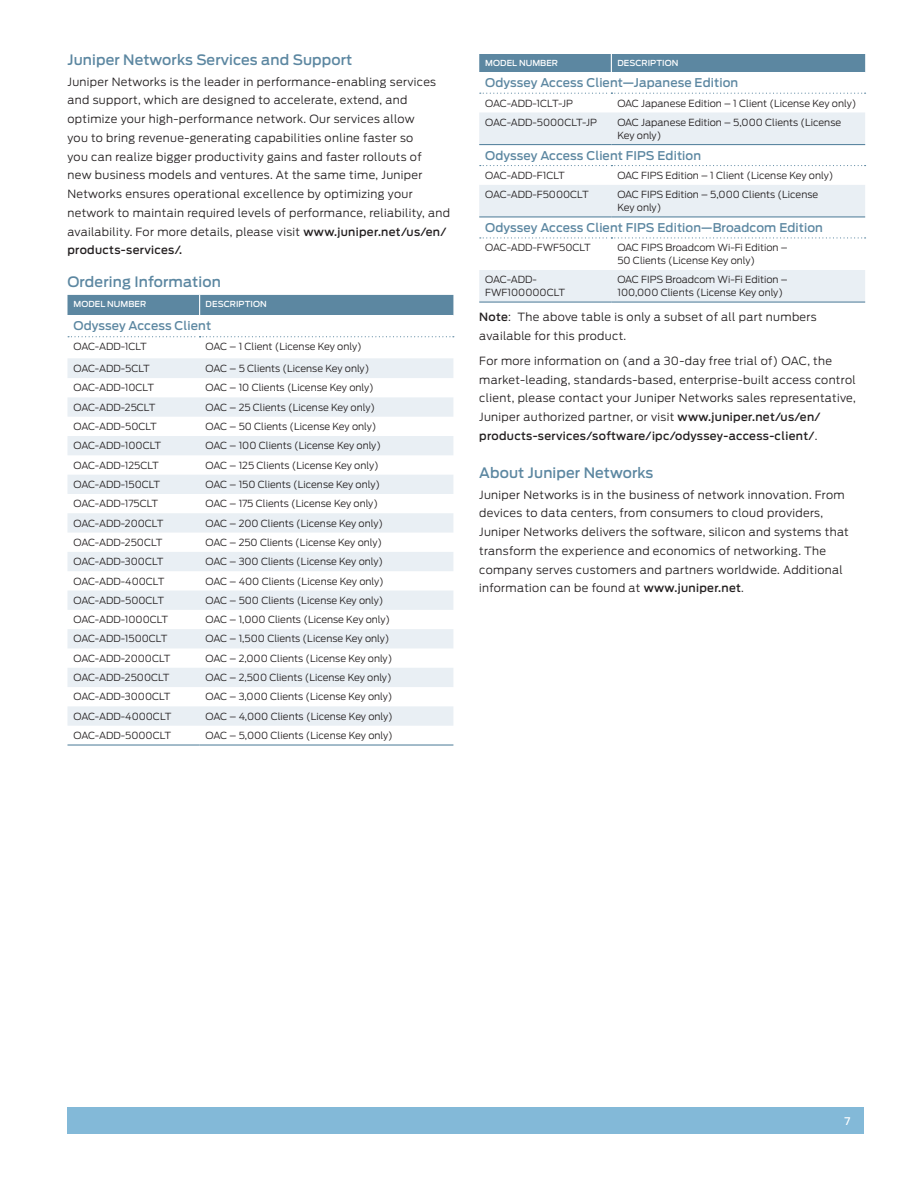
<style>
.page{position:relative;width:918px;height:1188px;background:#fff}
.page>*{position:absolute;margin:0;border:0;box-sizing:border-box;transform-origin:0 0}
.t1{font:500 14.25px "Antenna";letter-spacing:.01em;color:#5c87a1}
.t2{font:500 12px "Antenna";letter-spacing:.01em;color:#5c87a1}
.t3{font:300 11.25px/18.8px "Antenna";letter-spacing:.03em;color:#231f20}
.t4{font:500 10.5px "Antenna";color:#fff}
.t5{font:300 9.75px/12.8px "Antenna";color:#231f20}
.t6{font:500 8.25px "Antenna";letter-spacing:.015em;color:#fff}
.s1{font-weight:500}
</style>
<div class="page">
<div style="left:68px;top:1107px;width:796px;height:27px;background:#83b9d8"></div>
<svg style="left:68px;top:358px;width:385px;height:368px;fill:#e9eff4"></svg>
<div style="left:68px;top:295px;width:385px;height:20px;background:#5c87a1"></div>
<svg style="left:68px;top:336px;width:386px;height:1px"></svg>
<hr style="left:68px;top:744px;width:132px;height:2px;background:#5c87a1">
<hr style="left:200px;top:744px;width:253px;height:2px;background:#5c87a1">
<svg style="left:479px;top:112px;width:386px;height:190px;fill:#e9eff4"></svg>
<div style="left:479px;top:54px;width:386px;height:18px;background:#5c87a1"></div>
<svg style="left:480px;top:93px;width:386px;height:1px"></svg>
<hr style="left:479px;top:144px;width:132px;height:1px;background:#5c87a1">
<hr style="left:611px;top:144px;width:254px;height:1px;background:#5c87a1">
<svg style="left:480px;top:165px;width:386px;height:1px"></svg>
<hr style="left:479px;top:216px;width:132px;height:2px;background:#5c87a1">
<hr style="left:611px;top:216px;width:254px;height:2px;background:#5c87a1">
<svg style="left:480px;top:237px;width:386px;height:1px"></svg>
<hr style="left:479px;top:302px;width:132px;height:1px;background:#5c87a1">
<hr style="left:611px;top:302px;width:254px;height:1px;background:#5c87a1">
<h1 class="t1" style="left:68px;top:51px;width:286px">Juniper Networks Services and Support</h1>
<p class="t3" style="left:68px;top:72px;width:384px">Juniper Networks is the leader in performance-enabling services and support, which are designed to accelerate, extend, and optimize your high-performance network. Our services allow<br>you to bring revenue-generating capabilities online faster so<br>you can realize bigger productivity gains and faster rollouts of<br>new business models and ventures. At the same time, Juniper Networks ensures operational excellence by optimizing your network to maintain required levels of performance, reliability, and availability. For more details, please visit <span class="s1">www.juniper.net/us/en/ products-services/.</span></p>
<h1 class="t1" style="left:68px;top:273px;width:155px">Ordering Information</h1>
<p class="t6" style="left:74px;top:299px;width:15px">Model</p>
<p class="t6" style="left:107px;top:299px;width:14px">Numbe</p>
<p class="t6" style="left:140px;top:299px;width:8px">r</p>
<p class="t6" style="left:206px;top:299px;width:14px">Desc</p>
<p class="t6" style="left:230px;top:299px;width:13px">ription</p>
<p class="t2" style="left:74px;top:319px;width:139px">Odyssey Access Client</p>
<p class="t5" style="left:74px;top:340px;width:75px">OAC-ADD-1CLT</p>
<p class="t5" style="left:206px;top:340px;width:158px">OAC – 1 Client (License Key only)</p>
<p class="t5" style="left:74px;top:362px;width:78px">OAC-ADD-5CLT</p>
<p class="t5" style="left:206px;top:362px;width:165px">OAC – 5 Clients (License Key only)</p>
<p class="t5" style="left:74px;top:382px;width:82px">OAC-ADD-10CLT</p>
<p class="t5" style="left:206px;top:382px;width:170px">OAC – 10 Clients (License Key only)</p>
<p class="t5" style="left:74px;top:401px;width:83px">OAC-ADD-25CLT</p>
<p class="t5" style="left:206px;top:401px;width:171px">OAC – 25 Clients (License Key only)</p>
<p class="t5" style="left:74px;top:420px;width:85px">OAC-ADD-50CLT</p>
<p class="t5" style="left:206px;top:420px;width:172px">OAC – 50 Clients (License Key only)</p>
<p class="t5" style="left:74px;top:439px;width:89px">OAC-ADD-100CLT</p>
<p class="t5" style="left:206px;top:439px;width:177px">OAC – 100 Clients (License Key only)</p>
<p class="t5" style="left:74px;top:459px;width:87px">OAC-ADD-125CLT</p>
<p class="t5" style="left:206px;top:459px;width:175px">OAC – 125 Clients (License Key only)</p>
<p class="t5" style="left:74px;top:478px;width:88px">OAC-ADD-150CLT</p>
<p class="t5" style="left:206px;top:478px;width:176px">OAC – 150 Clients (License Key only)</p>
<p class="t5" style="left:74px;top:497px;width:86px">OAC-ADD-175CLT</p>
<p class="t5" style="left:206px;top:497px;width:174px">OAC – 175 Clients (License Key only)</p>
<p class="t5" style="left:74px;top:517px;width:91px">OAC-ADD-200CLT</p>
<p class="t5" style="left:206px;top:517px;width:179px">OAC – 200 Clients (License Key only)</p>
<p class="t5" style="left:74px;top:536px;width:91px">OAC-ADD-250CLT</p>
<p class="t5" style="left:206px;top:536px;width:178px">OAC – 250 Clients (License Key only)</p>
<p class="t5" style="left:74px;top:555px;width:92px">OAC-ADD-300CLT</p>
<p class="t5" style="left:206px;top:555px;width:179px">OAC – 300 Clients (License Key only)</p>
<p class="t5" style="left:74px;top:575px;width:92px">OAC-ADD-400CLT</p>
<p class="t5" style="left:206px;top:575px;width:180px">OAC – 400 Clients (License Key only)</p>
<p class="t5" style="left:74px;top:594px;width:92px">OAC-ADD-500CLT</p>
<p class="t5" style="left:206px;top:594px;width:179px">OAC – 500 Clients (License Key only)</p>
<p class="t5" style="left:74px;top:613px;width:96px">OAC-ADD-1000CLT</p>
<p class="t5" style="left:206px;top:613px;width:186px">OAC – 1,000 Clients (License Key only)</p>
<p class="t5" style="left:74px;top:633px;width:95px">OAC-ADD-1500CLT</p>
<p class="t5" style="left:206px;top:633px;width:185px">OAC – 1,500 Clients (License Key only)</p>
<p class="t5" style="left:74px;top:652px;width:99px">OAC-ADD-2000CLT</p>
<p class="t5" style="left:206px;top:652px;width:188px">OAC – 2,000 Clients (License Key only)</p>
<p class="t5" style="left:74px;top:671px;width:98px">OAC-ADD-2500CLT</p>
<p class="t5" style="left:206px;top:671px;width:188px">OAC – 2,500 Clients (License Key only)</p>
<p class="t5" style="left:74px;top:691px;width:99px">OAC-ADD-3000CLT</p>
<p class="t5" style="left:206px;top:691px;width:188px">OAC – 3,000 Clients (License Key only)</p>
<p class="t5" style="left:74px;top:710px;width:100px">OAC-ADD-4000CLT</p>
<p class="t5" style="left:206px;top:710px;width:189px">OAC – 4,000 Clients (License Key only)</p>
<p class="t5" style="left:74px;top:729px;width:99px">OAC-ADD-5000CLT</p>
<p class="t5" style="left:206px;top:729px;width:189px">OAC – 5,000 Clients (License Key only)</p>
<p class="t6" style="left:485px;top:58px;width:15px">Model</p>
<p class="t6" style="left:519px;top:58px;width:14px">Numbe</p>
<p class="t6" style="left:552px;top:58px;width:8px">r</p>
<p class="t6" style="left:617px;top:58px;width:14px">Desc</p>
<p class="t6" style="left:642px;top:58px;width:13px">ription</p>
<p class="t2" style="left:485px;top:76px;width:255px">Odyssey Access Client—Japanese Edition</p>
<p class="t5" style="left:485px;top:97px;width:89px">OAC-ADD-1CLT-JP</p>
<p class="t5" style="left:617px;top:97px;width:241px">OAC Japanese Edition – 1 Client (License Key only)</p>
<p class="t5" style="left:485px;top:116px;width:113px">OAC-ADD-5000CLT-JP</p>
<p class="t5" style="left:617px;top:116px;width:225px">OAC Japanese Edition – 5,000 Clients (License<br>Key only)</p>
<p class="t2" style="left:485px;top:148px;width:217px">Odyssey Access Client FIPS Edition</p>
<p class="t5" style="left:485px;top:169px;width:81px">OAC-ADD-F1CLT</p>
<p class="t5" style="left:617px;top:169px;width:218px">OAC FIPS Edition – 1 Client (License Key only)</p>
<p class="t5" style="left:485px;top:188px;width:105px">OAC-ADD-F5000CLT</p>
<p class="t5" style="left:617px;top:188px;width:202px">OAC FIPS Edition – 5,000 Clients (License<br>Key only)</p>
<p class="t2" style="left:485px;top:220px;width:339px">Odyssey Access Client FIPS Edition—Broadcom Edition</p>
<p class="t5" style="left:485px;top:241px;width:107px">OAC-ADD-FWF50CLT</p>
<p class="t5" style="left:617px;top:241px;width:172px">OAC FIPS Broadcom Wi-Fi Edition –<br>50 Clients (License Key only)</p>
<p class="t5" style="left:485px;top:273px;width:81px">OAC-ADD-<br>FWF100000CLT</p>
<p class="t5" style="left:617px;top:273px;width:172px">OAC FIPS Broadcom Wi-Fi Edition –<br>100,000 Clients (License Key only)</p>
<p class="t3" style="left:479px;top:308px;width:339px"><span class="s1">Note</span>: The above table is only a subset of all part numbers available for this product.</p>
<p class="t3" style="left:479px;top:351px;width:378px">For more information on (and a 30-day free trial of) OAC, the market-leading, standards-based, enterprise-built access control client, please contact your Juniper Networks sales representative, Juniper authorized partner, or visit <span class="s1">www.juniper.net/us/en/ products-services/software/ipc/odyssey-access-client/</span>.</p>
<h1 class="t1" style="left:479px;top:464px;width:176px">About Juniper Networks</h1>
<p class="t3" style="left:479px;top:485px;width:371px">Juniper Networks is in the business of network innovation. From devices to data centers, from consumers to cloud providers, Juniper Networks delivers the software, silicon and systems that transform the experience and economics of networking. The company serves customers and partners worldwide. Additional information can be found at <span class="s1">www.juniper.net</span>.</p>
<p class="t4" style="left:845px;top:1115px;width:7px">7</p>
</div>
